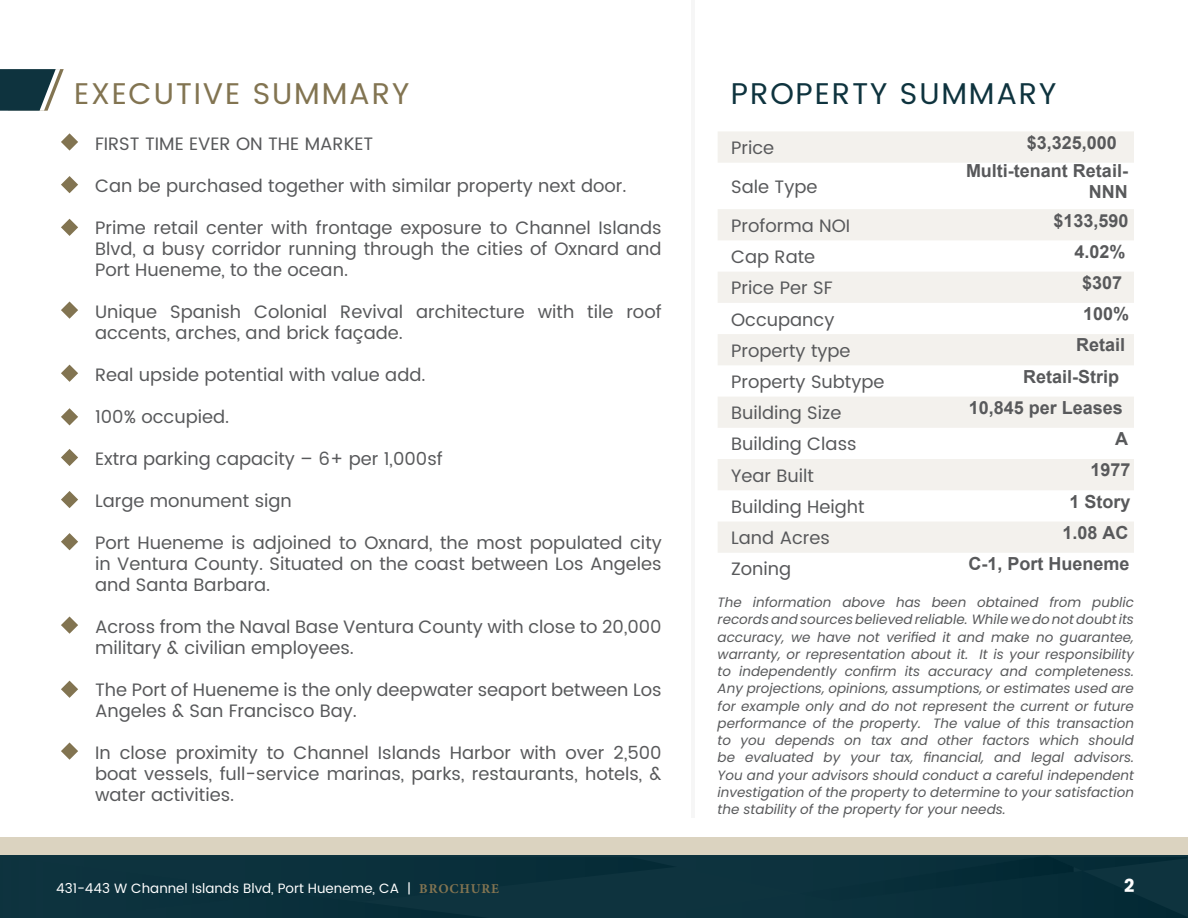
<style>
.page{position:relative;width:1188px;height:918px;background:#fff}
.page>*{position:absolute;margin:0;border:0;box-sizing:border-box;transform-origin:0 0}
.t1{font:30px "Poppins";letter-spacing:.06em;color:#827451}
.t2{font:30px "Poppins";letter-spacing:.06em;color:#0e333e}
.t3{font:18px/21px "Poppins";color:#58595b;text-align:justify}
.t4{font:700 18px/21.6px "Arial";color:#58595b;text-align:right}
.t5{font:700 18px "Poppins";color:#fff}
.t6{font:italic 13.5px/17.2px "Poppins";color:#58595b;text-align:justify}
.t7{font:13.5px "Poppins";color:#fff}
.s1{font-family:"Minion Pro";font-weight:700;color:#827451}
</style>
<div class="page">
<div style="left:0;top:837px;width:1188px;height:81px;background:#0e333e"></div>
<div style="left:0;top:837px;width:1188px;height:18px;background:#dbd3c0"></div>
<hr style="left:691px;top:0;width:4px;height:818px;background:#f6f6f6">
<svg style="left:0;top:69px;width:64px;height:42px"></svg>
<svg style="left:718px;top:131px;width:416px;height:422px;fill:#f4f2ee"></svg>
<svg style="left:61px;top:133px;width:17px;height:18px"></svg>
<svg style="left:61px;top:176px;width:17px;height:17px"></svg>
<svg style="left:61px;top:219px;width:17px;height:17px"></svg>
<svg style="left:61px;top:302px;width:17px;height:17px"></svg>
<svg style="left:61px;top:365px;width:17px;height:17px"></svg>
<svg style="left:61px;top:408px;width:17px;height:17px"></svg>
<svg style="left:61px;top:449px;width:17px;height:17px"></svg>
<svg style="left:61px;top:491px;width:17px;height:17px"></svg>
<svg style="left:61px;top:533px;width:17px;height:17px"></svg>
<svg style="left:61px;top:616px;width:17px;height:18px"></svg>
<svg style="left:61px;top:681px;width:17px;height:17px"></svg>
<svg style="left:61px;top:742px;width:17px;height:18px"></svg>
<h1 class="t1" style="left:74px;top:72px;width:337px">EXECUTIVE SUMMARY</h1>
<h1 class="t2" style="left:731px;top:72px;width:327px">PROPERTY SUMMARY</h1>
<p class="t3" style="left:95px;top:133px;width:280px">FIRST TIME EVER ON THE MARKET</p>
<p class="t3" style="left:95px;top:175px;width:533px">Can be purchased together with similar property next door.</p>
<p class="t3" style="left:95px;top:217px;width:568px">Prime retail center with frontage exposure to Channel Islands Blvd, a busy corridor running through the cities of Oxnard and Port Hueneme, to the ocean.</p>
<p class="t3" style="left:95px;top:301px;width:568px">Unique Spanish Colonial Revival architecture with tile roof accents, arches, and brick façade.</p>
<p class="t3" style="left:95px;top:364px;width:332px">Real upside potential with value add.</p>
<p class="t3" style="left:95px;top:406px;width:136px">100% occupied.</p>
<p class="t3" style="left:95px;top:448px;width:349px">Extra parking capacity – 6+ per 1,000sf</p>
<p class="t3" style="left:95px;top:490px;width:198px">Large monument sign</p>
<p class="t3" style="left:95px;top:532px;width:568px">Port Hueneme is adjoined to Oxnard, the most populated city in Ventura County. Situated on the coast between Los Angeles and Santa Barbara.</p>
<p class="t3" style="left:95px;top:616px;width:568px">Across from the Naval Base Ventura County with close to 20,000 military &amp; civilian employees.</p>
<p class="t3" style="left:95px;top:679px;width:568px">The Port of Hueneme is the only deepwater seaport between Los<br>Angeles &amp; San Francisco Bay.</p>
<p class="t3" style="left:95px;top:742px;width:568px">In close proximity to Channel Islands Harbor with over 2,500 boat vessels, full-service marinas, parks, restaurants, hotels, &amp; water activities.</p>
<p class="t3" style="left:731px;top:138px;width:45px">Price</p>
<p class="t4" style="left:1027px;top:132px;width:92px">$3,325,000</p>
<p class="t3" style="left:731px;top:177px;width:88px">Sale Type</p>
<p class="t4" style="left:966px;top:160px;width:163px">Multi-tenant Retail-<br>NNN</p>
<p class="t3" style="left:731px;top:216px;width:121px">Proforma NOI</p>
<p class="t4" style="left:1053px;top:210px;width:77px">$133,590</p>
<p class="t3" style="left:731px;top:247px;width:86px">Cap Rate</p>
<p class="t4" style="left:1074px;top:241px;width:53px">4.02%</p>
<p class="t3" style="left:731px;top:278px;width:103px">Price Per SF</p>
<p class="t4" style="left:1082px;top:272px;width:42px">$307</p>
<p class="t3" style="left:731px;top:309px;width:105px">Occupancy</p>
<p class="t4" style="left:1083px;top:303px;width:48px">100%</p>
<p class="t3" style="left:731px;top:341px;width:121px">Property type</p>
<p class="t4" style="left:1076px;top:335px;width:51px">Retail</p>
<p class="t3" style="left:731px;top:372px;width:155px">Property Subtype</p>
<p class="t4" style="left:1023px;top:366px;width:98px">Retail-Strip</p>
<p class="t3" style="left:731px;top:403px;width:112px">Building Size</p>
<p class="t4" style="left:969px;top:397px;width:156px">10,845 per Leases</p>
<p class="t3" style="left:731px;top:434px;width:127px">Building Class</p>
<p class="t4" style="left:1115px;top:428px;width:14px">A</p>
<p class="t3" style="left:731px;top:465px;width:84px">Year Built</p>
<p class="t4" style="left:1090px;top:459px;width:42px">1977</p>
<p class="t3" style="left:731px;top:497px;width:135px">Building Height</p>
<p class="t4" style="left:1070px;top:491px;width:63px">1 Story</p>
<p class="t3" style="left:731px;top:528px;width:100px">Land Acres</p>
<p class="t4" style="left:1063px;top:522px;width:68px">1.08 AC</p>
<p class="t3" style="left:731px;top:559px;width:62px">Zoning</p>
<p class="t4" style="left:968px;top:553px;width:163px">C-1, Port Hueneme</p>
<p class="t6" style="left:718px;top:594px;width:418px">The information above has been obtained from public records and sources believed reliable. While we do not doubt its accuracy, we have not verified it and make no guarantee, warranty, or representation about it. It is your responsibility to independently confirm its accuracy and completeness.<br>Any projections, opinions, assumptions, or estimates used are for example only and do not represent the current or future performance of the property. The value of this transaction to you depends on tax and other factors which should be evaluated by your tax, financial, and legal advisors.<br>You and your advisors should conduct a careful independent investigation of the property to determine to your satisfaction the stability of the property for your needs.</p>
<p class="t7" style="left:56px;top:879px;width:444px">431-443 W Channel Islands Blvd, Port Hueneme, CA | <span class="s1">BROCHURE</span></p>
<p class="t5" style="left:1124px;top:875px;width:12px">2</p>
</div>
